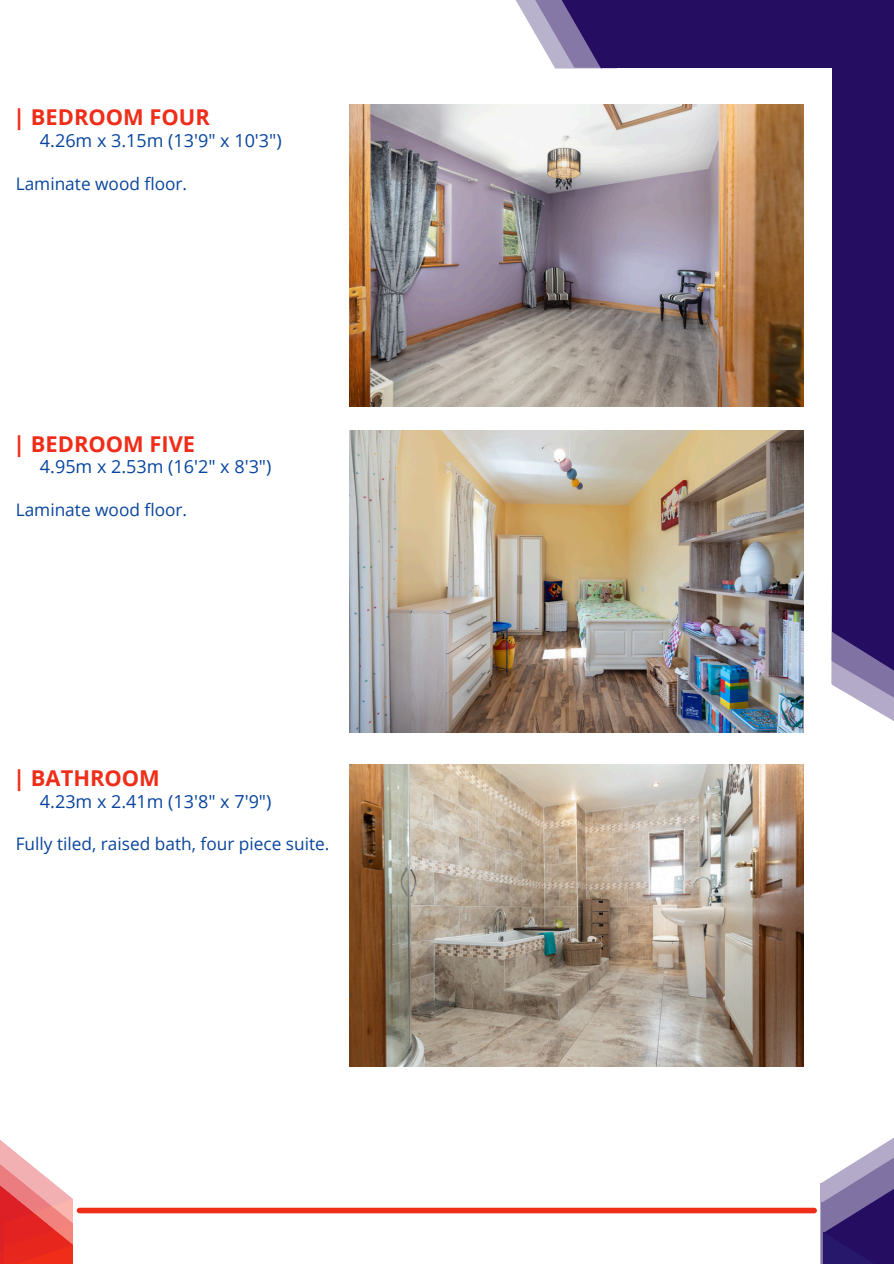
<style>
.page{position:relative;width:894px;height:1264px;background:#fff}
.page>*{position:absolute;margin:0;border:0;box-sizing:border-box;transform-origin:0 0}
.t1{font:700 21.9px "Open Sans";color:#ef2d19}
.t2{font:18px "Open Sans";color:#08459d}
.t3{font:17.25px "Open Sans";color:#08459d}
</style>
<div class="page">
<svg style="left:515px;top:0;width:13px;height:21px"></svg>
<svg style="left:528px;top:0;width:27px;height:68px;fill:#b9b2cd"></svg>
<div style="left:602px;top:0;width:291px;height:68px;background:#250e62"></div>
<svg style="left:831px;top:585px;width:62px;height:136px"></svg>
<div style="left:832px;top:0;width:61px;height:631px;background:#250e62"></div>
<svg style="left:832px;top:631px;width:61px;height:60px;background:#6c5d95"></svg>
<svg style="left:555px;top:0;width:62px;height:69px"></svg>
<div style="left:821px;top:1202px;width:71px;height:61px;background:#28186c"></div>
<svg style="left:820px;top:1138px;width:73px;height:116px"></svg>
<svg style="left:0;top:1140px;width:73px;height:123px"></svg>
<div style="left:79px;top:1207px;width:735px;height:6px;background:#ef2d19"></div>
<img style="left:349px;top:104px;width:454px;height:302px">
<img style="left:349px;top:430px;width:454px;height:302px">
<img style="left:349px;top:764px;width:454px;height:302px">
<h1 class="t1" style="left:13px;top:102px;width:198px">| BEDROOM FOUR</h1>
<p class="t2" style="left:40px;top:128px;width:243px">4.26m x 3.15m (13'9" x 10'3")</p>
<p class="t3" style="left:16px;top:171px;width:173px">Laminate wood floor.</p>
<h1 class="t1" style="left:13px;top:428px;width:183px">| BEDROOM FIVE</h1>
<p class="t2" style="left:40px;top:454px;width:233px">4.95m x 2.53m (16'2" x 8'3")</p>
<p class="t3" style="left:16px;top:497px;width:173px">Laminate wood floor.</p>
<h1 class="t1" style="left:13px;top:762px;width:148px">| BATHROOM</h1>
<p class="t2" style="left:40px;top:788px;width:233px">4.23m x 2.41m (13'8" x 7'9")</p>
<p class="t3" style="left:16px;top:831px;width:315px">Fully tiled, raised bath, four piece suite.</p>
</div>
